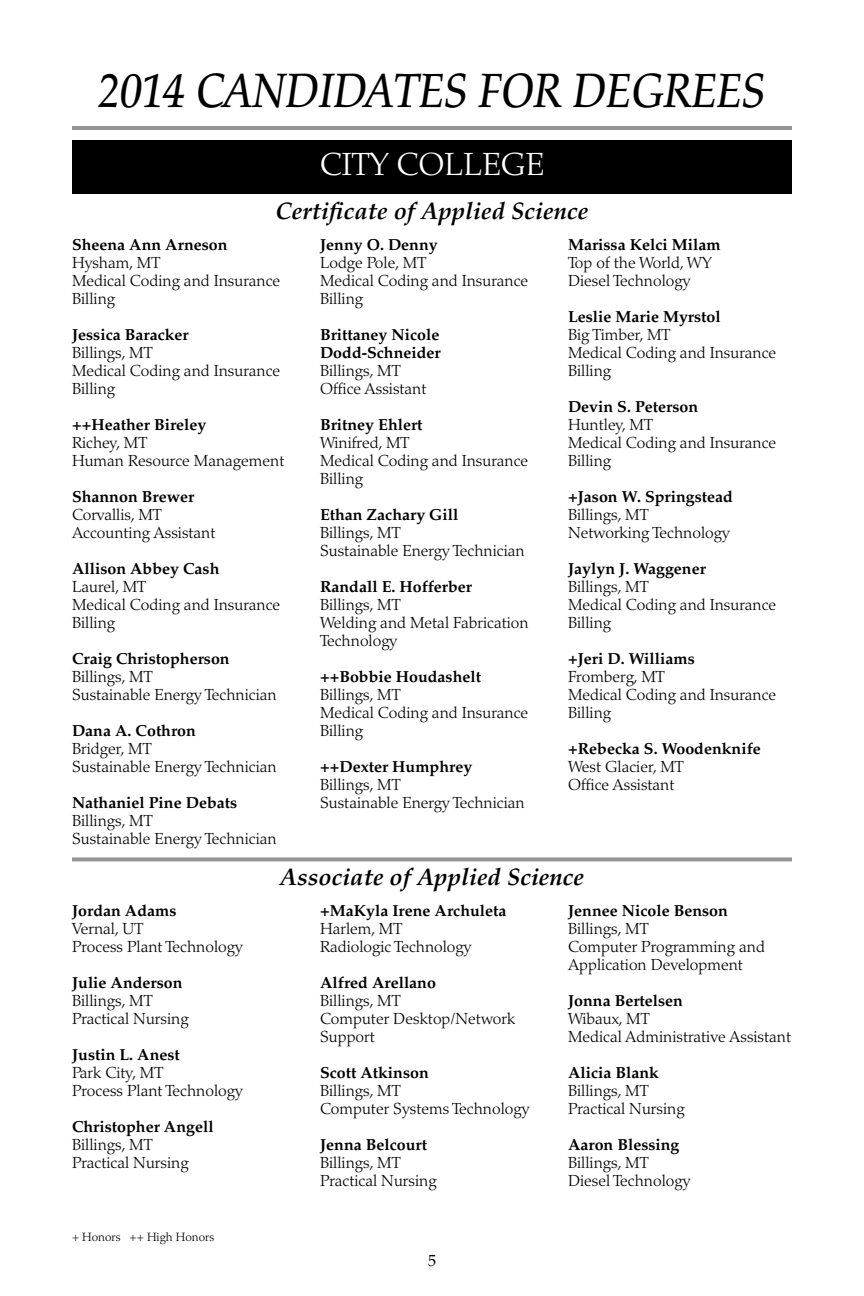
<style>
.page{position:relative;width:864px;height:1296px;background:#fff}
.page>*{position:absolute;margin:0;border:0;box-sizing:border-box;transform-origin:0 0}
.t1{font:italic 500 48px "Palatino LT Std";color:#000;scale:.9 1}
.t2{font:300 32px "Palatino LT Std";color:#fff}
.t3{font:italic 700 24px "Palatino LT Std";color:#000}
.t4{font:300 16px/18px "Palatino LT Std";color:#000}
.t5{font:700 16px/18px "Palatino LT Std";color:#000}
.t6{font:16px "Palatino LT Std";color:#000}
.t7{font:300 12px "Palatino LT Std";color:#000}
</style>
<div class="page">
<div style="left:72px;top:140px;width:720px;height:54px;background:#000"></div>
<hr style="left:72px;top:126px;width:720px;height:4px;background:#939598">
<svg style="left:72px;top:857px;width:720px;height:4px;background:#9ea0a2"></svg>
<h1 class="t1" style="left:99px;top:62px;width:743px">2014 CANDIDATES FOR DEGREES</h1>
<h2 class="t2" style="left:320px;top:146px;width:226px">CITY COLLEGE</h2>
<h3 class="t3" style="left:275px;top:197px;width:315px">Certificate of Applied Science</h3>
<p class="t5" style="left:72px;top:235px;width:157px">Sheena Ann Arneson</p>
<p class="t4" style="left:72px;top:253px;width:210px">Hysham, MT<br>Medical Coding and Insurance<br>Billing</p>
<p class="t5" style="left:72px;top:325px;width:118px">Jessica Baracker</p>
<p class="t4" style="left:72px;top:343px;width:210px">Billings, MT<br>Medical Coding and Insurance<br>Billing</p>
<p class="t5" style="left:72px;top:415px;width:136px">++Heather Bireley</p>
<p class="t4" style="left:72px;top:433px;width:214px">Richey, MT<br>Human Resource Management</p>
<p class="t5" style="left:72px;top:487px;width:124px">Shannon Brewer</p>
<p class="t4" style="left:72px;top:505px;width:145px">Corvallis, MT<br>Accounting Assistant</p>
<p class="t5" style="left:72px;top:559px;width:149px">Allison Abbey Cash</p>
<p class="t4" style="left:72px;top:577px;width:210px">Laurel, MT<br>Medical Coding and Insurance<br>Billing</p>
<p class="t5" style="left:72px;top:649px;width:159px">Craig Christopherson</p>
<p class="t4" style="left:72px;top:667px;width:206px">Billings, MT<br>Sustainable Energy Technician</p>
<p class="t5" style="left:72px;top:721px;width:125px">Dana A. Cothron</p>
<p class="t4" style="left:72px;top:739px;width:206px">Bridger, MT<br>Sustainable Energy Technician</p>
<p class="t5" style="left:72px;top:793px;width:167px">Nathaniel Pine Debats</p>
<p class="t4" style="left:72px;top:811px;width:206px">Billings, MT<br>Sustainable Energy Technician</p>
<p class="t5" style="left:320px;top:235px;width:119px">Jenny O. Denny</p>
<p class="t4" style="left:320px;top:253px;width:210px">Lodge Pole, MT<br>Medical Coding and Insurance<br>Billing</p>
<p class="t5" style="left:320px;top:325px;width:122px">Brittaney Nicole<br>Dodd-Schneider</p>
<p class="t4" style="left:320px;top:361px;width:108px">Billings, MT<br>Office Assistant</p>
<p class="t5" style="left:320px;top:415px;width:104px">Britney Ehlert</p>
<p class="t4" style="left:320px;top:433px;width:210px">Winifred, MT<br>Medical Coding and Insurance<br>Billing</p>
<p class="t5" style="left:320px;top:505px;width:140px">Ethan Zachary Gill</p>
<p class="t4" style="left:320px;top:523px;width:206px">Billings, MT<br>Sustainable Energy Technician</p>
<p class="t5" style="left:320px;top:577px;width:154px">Randall E. Hofferber</p>
<p class="t4" style="left:320px;top:595px;width:210px">Billings, MT<br>Welding and Metal Fabrication<br>Technology</p>
<p class="t5" style="left:320px;top:667px;width:163px">++Bobbie Houdashelt</p>
<p class="t4" style="left:320px;top:685px;width:210px">Billings, MT<br>Medical Coding and Insurance<br>Billing</p>
<p class="t5" style="left:320px;top:757px;width:154px">++Dexter Humphrey</p>
<p class="t4" style="left:320px;top:775px;width:206px">Billings, MT<br>Sustainable Energy Technician</p>
<p class="t5" style="left:568px;top:235px;width:154px">Marissa Kelci Milam</p>
<p class="t4" style="left:568px;top:253px;width:145px">Top of the World, WY<br>Diesel Technology</p>
<p class="t5" style="left:568px;top:307px;width:154px">Leslie Marie Myrstol</p>
<p class="t4" style="left:568px;top:325px;width:210px">Big Timber, MT<br>Medical Coding and Insurance<br>Billing</p>
<p class="t5" style="left:568px;top:397px;width:132px">Devin S. Peterson</p>
<p class="t4" style="left:568px;top:415px;width:210px">Huntley, MT<br>Medical Coding and Insurance<br>Billing</p>
<p class="t5" style="left:568px;top:487px;width:167px">+Jason W. Springstead</p>
<p class="t4" style="left:568px;top:505px;width:163px">Billings, MT<br>Networking Technology</p>
<p class="t5" style="left:568px;top:559px;width:139px">Jaylyn J. Waggener</p>
<p class="t4" style="left:568px;top:577px;width:210px">Billings, MT<br>Medical Coding and Insurance<br>Billing</p>
<p class="t5" style="left:568px;top:649px;width:128px">+Jeri D. Williams</p>
<p class="t4" style="left:568px;top:667px;width:210px">Fromberg, MT<br>Medical Coding and Insurance<br>Billing</p>
<p class="t5" style="left:568px;top:739px;width:194px">+Rebecka S. Woodenknife</p>
<p class="t4" style="left:568px;top:757px;width:117px">West Glacier, MT<br>Office Assistant</p>
<p class="t5" style="left:72px;top:901px;width:106px">Jordan Adams</p>
<p class="t4" style="left:72px;top:919px;width:172px">Vernal, UT<br>Process Plant Technology</p>
<p class="t5" style="left:72px;top:973px;width:112px">Julie Anderson</p>
<p class="t4" style="left:72px;top:991px;width:118px">Billings, MT<br>Practical Nursing</p>
<p class="t5" style="left:72px;top:1045px;width:109px">Justin L. Anest</p>
<p class="t4" style="left:72px;top:1063px;width:172px">Park City, MT<br>Process Plant Technology</p>
<p class="t5" style="left:72px;top:1117px;width:143px">Christopher Angell</p>
<p class="t4" style="left:72px;top:1135px;width:118px">Billings, MT<br>Practical Nursing</p>
<p class="t7" style="left:72px;top:1230px;width:144px">+ Honors ++ High Honors</p>
<h3 class="t3" style="left:280px;top:863px;width:306px">Associate of Applied Science</h3>
<p class="t5" style="left:320px;top:901px;width:188px">+MaKyla Irene Archuleta</p>
<p class="t4" style="left:320px;top:919px;width:153px">Harlem, MT<br>Radiologic Technology</p>
<p class="t5" style="left:320px;top:973px;width:117px">Alfred Arellano</p>
<p class="t4" style="left:320px;top:991px;width:197px">Billings, MT<br>Computer Desktop/Network<br>Support</p>
<p class="t5" style="left:320px;top:1063px;width:110px">Scott Atkinson</p>
<p class="t4" style="left:320px;top:1081px;width:211px">Billings, MT<br>Computer Systems Technology</p>
<p class="t5" style="left:320px;top:1135px;width:109px">Jenna Belcourt</p>
<p class="t4" style="left:320px;top:1153px;width:118px">Billings, MT<br>Practical Nursing</p>
<p class="t6" style="left:428px;top:1251px;width:9px">5</p>
<p class="t5" style="left:568px;top:901px;width:161px">Jennee Nicole Benson</p>
<p class="t4" style="left:568px;top:919px;width:198px">Billings, MT<br>Computer Programming and<br>Application Development</p>
<p class="t5" style="left:568px;top:991px;width:117px">Jonna Bertelsen</p>
<p class="t4" style="left:568px;top:1009px;width:225px">Wibaux, MT<br>Medical Administrative Assistant</p>
<p class="t5" style="left:568px;top:1063px;width:93px">Alicia Blank</p>
<p class="t4" style="left:568px;top:1081px;width:118px">Billings, MT<br>Practical Nursing</p>
<p class="t5" style="left:568px;top:1135px;width:113px">Aaron Blessing</p>
<p class="t4" style="left:568px;top:1153px;width:124px">Billings, MT<br>Diesel Technology</p>
</div>
